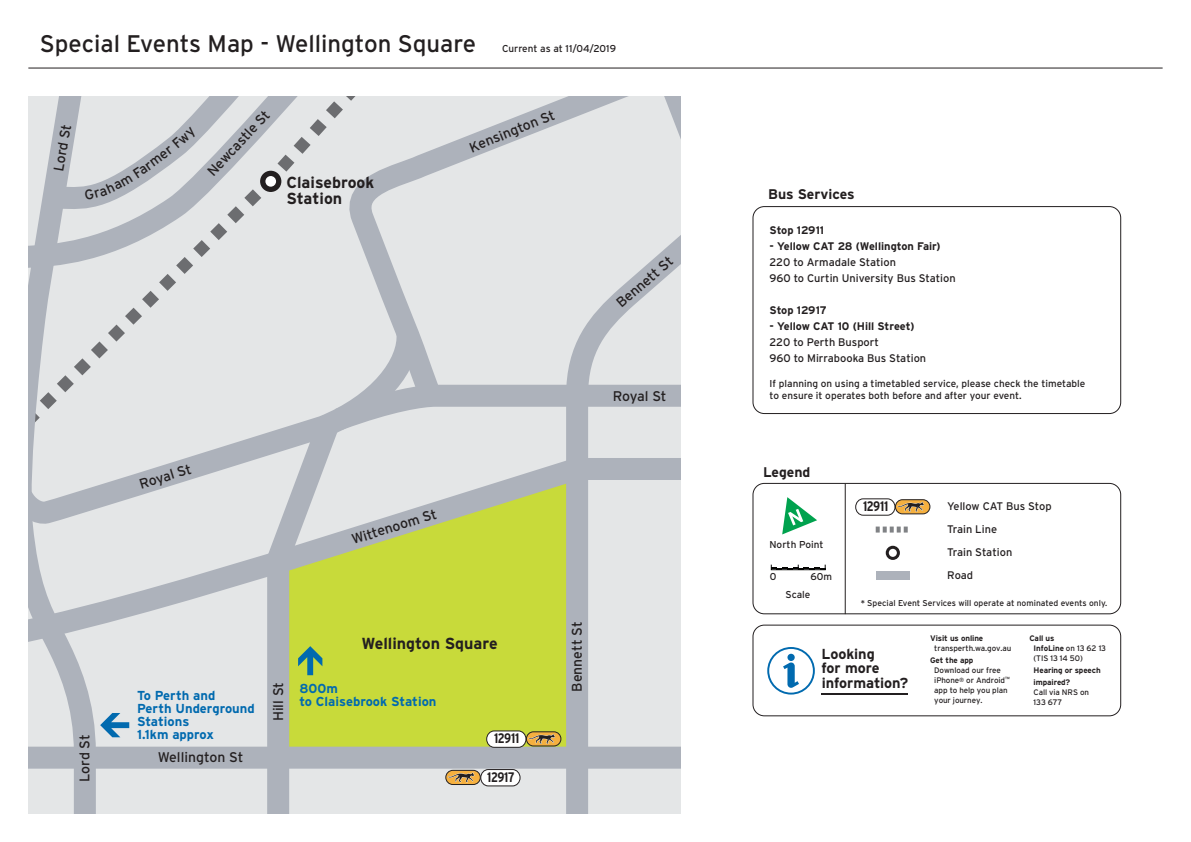
<style>
.page{position:relative;width:1191px;height:842px;background:#fff}
.page>*{position:absolute;margin:0;border:0;box-sizing:border-box;transform-origin:0 0}
.t1{font:24px "Interstate";color:#231f20}
.t2{font:700 16px/16px "Interstate";color:#231f20}
.t3{font:700 14.5px/14.5px "Interstate";letter-spacing:-.005em;color:#231f20}
.t4{font:14px "Interstate";color:#231f20}
.t5{font:700 14px "Interstate";color:#231f20}
.t6{font:700 condensed 13.8px "Interstate";letter-spacing:-.03em;color:#231f20}
.t7{font:700 13px/13px "Interstate";color:#016aaf}
.t8{font:11px/23px "Interstate";color:#231f20}
.t9{font:700 11px "Interstate";color:#231f20}
.t10{font:10px/12px "Interstate";color:#231f20}
.t11{font:8.5px "Interstate";color:#231f20}
.t12{font:8px/10px "Interstate";letter-spacing:-.01em;color:#231f20}
.t13{font:700 8px/12px "Interstate";letter-spacing:-.01em;color:#231f20}
.s1{font-weight:700}
</style>
<div class="page">
<svg style="left:885px;top:546px;width:15px;height:14px"></svg>
<svg style="left:888px;top:549px;width:9px;height:8px"></svg>
<div style="left:752px;top:206px;width:369px;height:208px;border:1px solid #231f20;border-radius:11px"></div>
<div style="left:876px;top:571px;width:33px;height:9px;background:#adb2bb"></div>
<hr style="left:844px;top:484px;width:1px;height:130px;background:#231f20">
<svg style="left:782px;top:497px;width:35px;height:37px"></svg>
<svg style="left:773px;top:566px;width:47px;height:2px"></svg>
<div style="left:771px;top:564px;width:54px;height:6px;border:1px solid #050504"></div>
<svg style="left:875px;top:526px;width:33px;height:6px"></svg>
<div style="left:752px;top:483px;width:369px;height:131px;border:1px solid #231f20;border-radius:11px"></div>
<div style="left:752px;top:625px;width:369px;height:91px;border:1px solid #231f20;border-radius:11px"></div>
<svg style="left:767px;top:647px;width:48px;height:47px"></svg>
<hr style="left:821px;top:693px;width:86px;height:1px;background:#231f20">
<div style="left:855px;top:499px;width:40px;height:16px;border:1px solid #231f20;border-radius:8px"></div>
<div style="left:895px;top:500px;width:35px;height:14px;background:#f5b03f;border-radius:7px"></div>
<div style="left:895px;top:499px;width:35px;height:15px;border:1px solid #231f20;border-radius:7px"></div>
<svg style="left:897px;top:502px;width:27px;height:10px"></svg>
<div style="left:116px;top:528px;width:439px;height:286px;background:#e4e6e7"></div>
<div style="left:356px;top:592px;width:199px;height:155px;background:#c8da3a"></div>
<div style="left:116px;top:284px;width:234px;height:25px;background:#e4e6e7"></div>
<svg style="left:116px;top:232px;width:234px;height:52px"></svg>
<svg style="left:116px;top:96px;width:234px;height:136px"></svg>
<div style="left:28px;top:747px;width:652px;height:22px;background:#adb2bb"></div>
<svg style="left:555px;top:592px;width:125px;height:222px"></svg>
<svg style="left:256px;top:592px;width:100px;height:222px"></svg>
<svg style="left:28px;top:96px;width:88px;height:718px"></svg>
<svg style="left:245px;top:448px;width:435px;height:144px"></svg>
<svg style="left:350px;top:96px;width:330px;height:223px"></svg>
<svg style="left:427px;top:319px;width:253px;height:129px"></svg>
<svg style="left:28px;top:309px;width:399px;height:219px"></svg>
<div style="left:260px;top:171px;width:21px;height:21px;background:#231f20;border-radius:50%"></div>
<div style="left:265px;top:176px;width:11px;height:11px;background:#fff;border-radius:50%"></div>
<svg style="left:100px;top:713px;width:29px;height:24px"></svg>
<svg style="left:28px;top:535px;width:294px;height:140px"></svg>
<div style="left:446px;top:770px;width:34px;height:14px;background:#f5b03f;border-radius:7px"></div>
<div style="left:445px;top:770px;width:35px;height:15px;border:1px solid #231f20;border-radius:7px"></div>
<svg style="left:448px;top:772px;width:26px;height:10px"></svg>
<div style="left:481px;top:769px;width:39px;height:17px;background:#fff;border-radius:8px"></div>
<div style="left:480px;top:769px;width:40px;height:17px;border:1px solid #231f20;border-radius:8px"></div>
<div style="left:487px;top:731px;width:39px;height:16px;background:#fff;border-radius:8px"></div>
<div style="left:486px;top:731px;width:40px;height:16px;border:1px solid #231f20;border-radius:8px"></div>
<div style="left:526px;top:732px;width:35px;height:14px;background:#f5b03f;border-radius:7px"></div>
<div style="left:526px;top:732px;width:35px;height:14px;border:1px solid #231f20;border-radius:7px"></div>
<svg style="left:528px;top:734px;width:27px;height:10px"></svg>
<hr style="left:28px;top:68px;width:1134px;height:1px;background:#231f20">
<svg style="left:85px;top:127px;width:112px;height:73px"></svg>
<h1 class="t1" style="left:40px;top:30px;width:438px">Special Events Map - Wellington Square</h1>
<p class="t10" style="left:502px;top:42px;width:116px">Current as at 11/04/2019</p>
<h3 class="t4" style="left:51px;top:170px;width:49px;rotate:-80deg">Lord St</h3>
<h3 class="t4" style="left:77px;top:782px;width:49px;rotate:-90deg">Lord St</h3>
<h3 class="t4" style="left:204px;top:168px;width:86px;rotate:-47deg">N ew castle St</h3>
<h2 class="t2" style="left:286px;top:174px;width:89px">Claisebrook<br>Station</h2>
<h3 class="t4" style="left:467px;top:141px;width:92px;rotate:-22deg">Kensington St</h3>
<h3 class="t4" style="left:613px;top:299px;width:71px;rotate:-41deg">Bennett St</h3>
<h3 class="t4" style="left:137px;top:476px;width:55px;rotate:-17deg">R oyal St</h3>
<h3 class="t4" style="left:350px;top:532px;width:90px;rotate:-17deg">W ittenoom St</h3>
<h2 class="t2" style="left:361px;top:635px;width:138px">Wellington Square</h2>
<h3 class="t4" style="left:270px;top:721px;width:41px;rotate:-90deg">Hill St</h3>
<h3 class="t7" style="left:137px;top:689px;width:119px">To Perth and<br>Perth Underground<br>Stations<br>1.1km approx</h3>
<h3 class="t7" style="left:299px;top:681px;width:139px">800m<br>to Claisebrook Station</h3>
<h3 class="t4" style="left:158px;top:749px;width:87px">Wellington St</h3>
<h3 class="t6" style="left:494px;top:731px;width:27px">12911</h3>
<h3 class="t6" style="left:487px;top:769px;width:29px">12917</h3>
<h3 class="t4" style="left:613px;top:388px;width:55px">Royal St</h3>
<h3 class="t4" style="left:569px;top:691px;width:71px;rotate:-90deg">Bennett St</h3>
<h3 class="t5" style="left:768px;top:186px;width:88px">Bus Services</h3>
<p class="t9" style="left:769px;top:224px;width:56px">Stop 12911</p>
<p class="t9" style="left:769px;top:240px;width:172px">- Yellow CAT 28 (Wellington Fair)</p>
<p class="t8" style="left:769px;top:254px;width:188px;line-height:16px">220 to Armadale Station<br>960 to Curtin University Bus Station</p>
<p class="t9" style="left:769px;top:304px;width:59px">Stop 12917</p>
<p class="t9" style="left:769px;top:320px;width:146px">- Yellow CAT 10 (Hill Street)</p>
<p class="t8" style="left:769px;top:334px;width:158px;line-height:16px">220 to Perth Busport<br>960 to Mirrabooka Bus Station</p>
<p class="t10" style="left:769px;top:377px;width:317px">If planning on using a timetabled service, please check the timetable to ensure it operates both before and after your event.</p>
<h3 class="t5" style="left:763px;top:464px;width:49px">Legend</h3>
<h3 class="t6" style="left:863px;top:499px;width:27px">12911</h3>
<p class="t8" style="left:947px;top:495px;width:106px">Yellow CAT Bus Stop<br>Train Line<br>Train Station<br>Road</p>
<p class="t10" style="left:769px;top:538px;width:55px">North Point</p>
<p class="t10" style="left:770px;top:570px;width:8px">0</p>
<p class="t10" style="left:785px;top:567px;width:48px;line-height:18.1px;text-indent:25px">60m<br>Scale</p>
<p class="t11" style="left:860px;top:598px;width:248px">* Special Event Services will operate at nominated events only.</p>
<p class="t13" style="left:930px;top:632px;width:55px">Visit us online</p>
<p class="t12" style="left:934px;top:643px;width:78px">transperth.wa.gov.au</p>
<p class="t13" style="left:930px;top:654px;width:45px">Get the app</p>
<p class="t12" style="left:934px;top:665px;width:77px">Download our free iPhone<sup>®</sup> or Android<sup>™ </sup>app to help you plan your journey.</p>
<p class="t12" style="left:1033px;top:633px;width:74px;text-indent:-4px"><span class="s1">Call us<br>InfoLine</span> on 13 62 13 (TIS 13 14 50)</p>
<p class="t13" style="left:1033px;top:664px;width:69px">Hearing or speech impaired?</p>
<p class="t12" style="left:1033px;top:687px;width:57px">Call via NRS on<br>133 677</p>
<h3 class="t3" style="left:821px;top:646px;width:89px">Looking<br>for more information?</h3>
</div>
